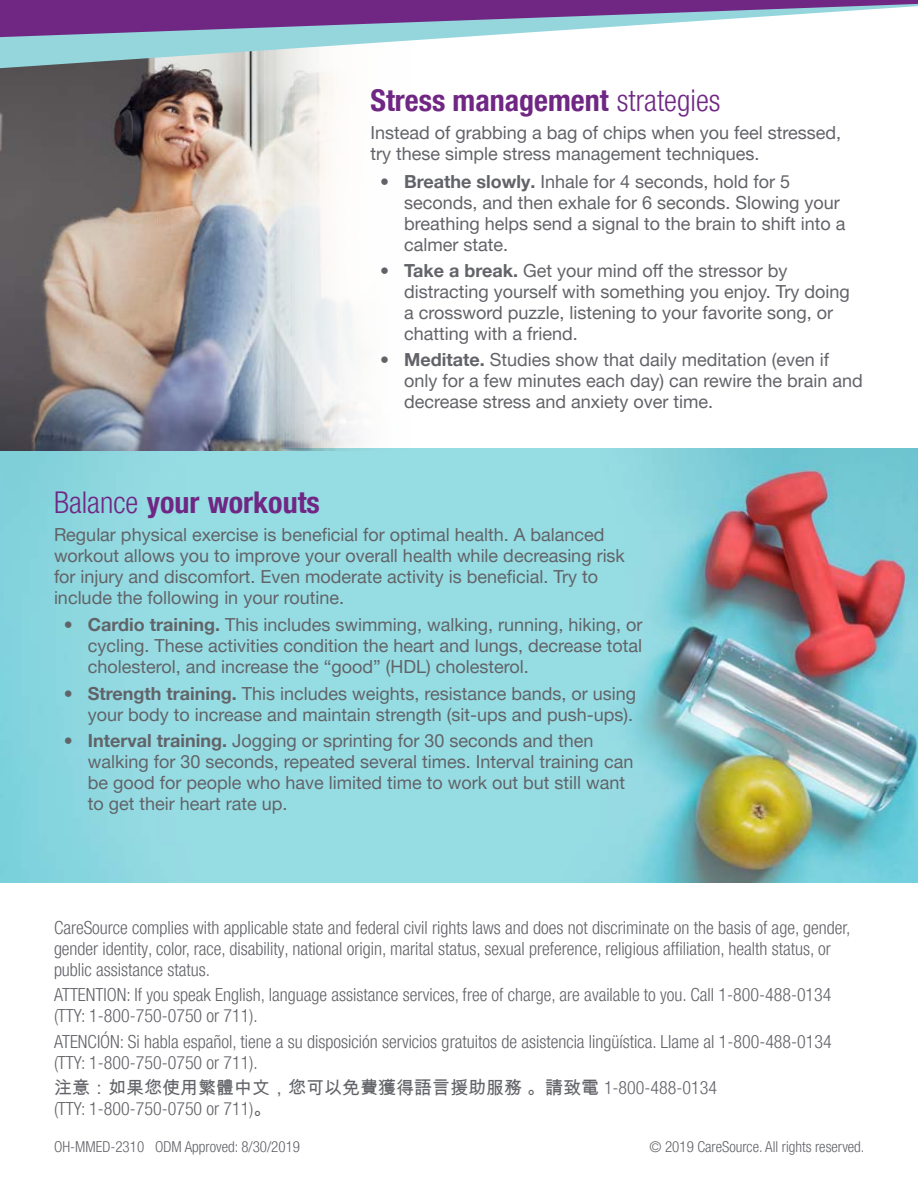
<style>
.page{position:relative;width:918px;height:1188px;background:#fff}
.page>*{position:absolute;margin:0;border:0;box-sizing:border-box;transform-origin:0 0}
.t1{font:700 condensed 30px "Helvetica Neue LT Pro";color:#702784}
.t2{font:18px/21px "Helvetica Neue LT Pro";color:#626368}
.t3{font:300 condensed 18px/21px "Helvetica Neue LT Pro";color:#626368}
.t4{font:18px "Arial Unicode MS";color:#626368}
.t5{font:300 condensed 15px "Helvetica Neue LT Pro";color:#626368}
.s1{font-weight:300}
.s2{font-weight:700}
.s3{font-family:"Helvetica Neue LT Pro";font-weight:300;font-stretch:condensed}
.s4{font-family:"Arial Unicode MS";font-weight:400;font-stretch:normal}
</style>
<div class="page">
<img style="left:0;top:448px;width:918px;height:434px">
<img style="left:0;top:68px;width:611px;height:382px">
<svg style="left:0;top:37px;width:460px;height:31px;fill:#94d6dc"></svg>
<svg style="left:0;top:0;width:918px;height:37px"></svg>
<h1 class="t1" style="left:370px;top:82px;width:352px">Stress management <span class="s1">strategies</span></h1>
<p class="t2" style="left:370px;top:121px;width:472px">Instead of grabbing a bag of chips when you feel stressed, try these simple stress management techniques.</p>
<p class="t2" style="left:404px;top:170px;width:443px;text-indent:-24px"><span class="s2">• Breathe slowly.</span> Inhale for 4 seconds, hold for 5 seconds, and then exhale for 6 seconds. Slowing your breathing helps send a signal to the brain to shift into a calmer state.</p>
<p class="t2" style="left:404px;top:260px;width:447px;text-indent:-24px"><span class="s2">• Take a break.</span> Get your mind off the stressor by distracting yourself with something you enjoy. Try doing a crossword puzzle, listening to your favorite song, or chatting with a friend.</p>
<p class="t2" style="left:404px;top:349px;width:460px;text-indent:-24px"><span class="s2">• Meditate.</span> Studies show that daily meditation (even if only for a few minutes each day) can rewire the brain and decrease stress and anxiety over time.</p>
<h1 class="t1" style="left:54px;top:484px;width:267px"><span class="s1">Balance</span> your workouts</h1>
<p class="t2" style="left:54px;top:523px;width:573px">Regular physical exercise is beneficial for optimal health. A balanced workout allows you to improve your overall health while decreasing risk for injury and discomfort. Even moderate activity is beneficial. Try to include the following in your routine.</p>
<p class="t2" style="left:88px;top:614px;width:556px;text-align:justify;text-indent:-24px"><span class="s2">• Cardio training.</span> This includes swimming, walking, running, hiking, or cycling. These activities condition the heart and lungs, decrease total cholesterol, and increase the “good” (HDL) cholesterol.</p>
<p class="t2" style="left:64px;top:682px;width:574px;text-align:right"><span class="s2">• Strength training.</span> This includes weights, resistance bands, or using your body to increase and maintain strength (sit-ups and push-ups).</p>
<p class="t2" style="left:88px;top:730px;width:547px;text-indent:-24px"><span class="s2">• Interval training.</span> Jogging or sprinting for 30 seconds and then walking for 30 seconds, repeated several times. Interval training can be good for people who have limited time to work out but still want to get their heart rate up.</p>
<p class="t3" style="left:54px;top:917px;width:798px">CareSource complies with applicable state and federal civil rights laws and does not discriminate on the basis of age, gender, gender identity, color, race, disability, national origin, marital status, sexual preference, religious affiliation, health status, or public assistance status.</p>
<p class="t3" style="left:54px;top:984px;width:779px">ATTENTION: If you speak English, language assistance services, free of charge, are available to you. Call 1-800-488-0134 (TTY: 1-800-750-0750 or 711).</p>
<p class="t3" style="left:54px;top:1031px;width:779px">ATENCIÓN: Si habla español, tiene a su disposición servicios gratuitos de asistencia lingüística. Llame al 1-800-488-0134 (TTY: 1-800-750-0750 or 711).</p>
<p class="t4" style="left:54px;top:1075px;width:665px">注意：如果您使用繁體中文，您可以免費獲得語言援助服務 。請致電 <span class="s3">1-800-488-0134</span></p>
<p class="t3" style="left:54px;top:1098px;width:219px">(TTY: 1-800-750-0750 or 711)<span class="s4">。</span></p>
<p class="t5" style="left:649px;top:1138px;width:217px">© 2019 CareSource. All rights reserved.</p>
<p class="t5" style="left:54px;top:1138px;width:248px">OH-MMED-2310 ODM Approved: 8/30/2019</p>
</div>
